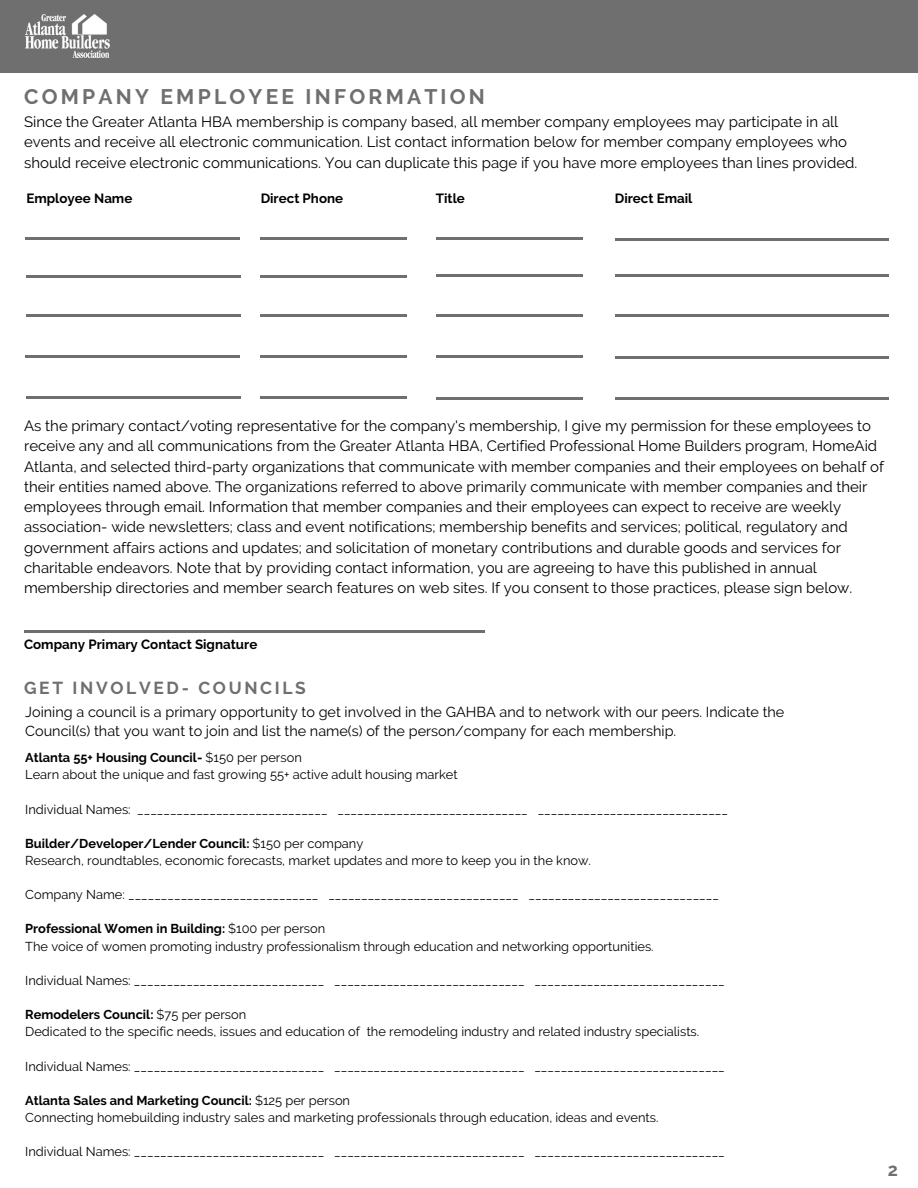
<style>
.page{position:relative;width:918px;height:1188px;background:#fff}
.page>*{position:absolute;margin:0;border:0;box-sizing:border-box;transform-origin:0 0}
.t1{font:700 21px "Raleway";letter-spacing:.155em;color:#6f6f6f}
.t2{font:700 18px "Raleway";color:#6f6f6f}
.t3{font:700 17.4px "Raleway";letter-spacing:.155em;color:#6f6f6f}
.t4{font:15px/20.2px "Raleway";color:#000}
.t5{font:14.4px/19.2px "Raleway";color:#000}
.t6{font:700 13.35px "Raleway";color:#000}
.t7{font:12.9px/17.1px "Raleway";color:#000}
.s1{font-weight:700}
</style>
<div class="page">
<div style="left:0;top:0;width:918px;height:73px;background:#6f6f6f"></div>
<img style="left:25px;top:15px;width:85px;height:43px">
<hr style="left:24px;top:630px;width:460px;height:3px;background:#6f6f6f">
<hr style="left:25px;top:238px;width:215px;height:2px;background:#6f6f6f">
<hr style="left:25px;top:356px;width:215px;height:2px;background:#6f6f6f">
<hr style="left:26px;top:275px;width:215px;height:2px;background:#6f6f6f">
<hr style="left:26px;top:315px;width:215px;height:2px;background:#6f6f6f">
<hr style="left:26px;top:397px;width:215px;height:2px;background:#6f6f6f">
<hr style="left:261px;top:238px;width:146px;height:2px;background:#6f6f6f">
<hr style="left:261px;top:275px;width:146px;height:2px;background:#6f6f6f">
<hr style="left:261px;top:315px;width:146px;height:2px;background:#6f6f6f">
<hr style="left:261px;top:356px;width:146px;height:2px;background:#6f6f6f">
<hr style="left:261px;top:397px;width:146px;height:2px;background:#6f6f6f">
<hr style="left:436px;top:238px;width:146px;height:2px;background:#6f6f6f">
<hr style="left:436px;top:275px;width:146px;height:2px;background:#6f6f6f">
<hr style="left:436px;top:315px;width:146px;height:2px;background:#6f6f6f">
<hr style="left:436px;top:356px;width:146px;height:2px;background:#6f6f6f">
<hr style="left:436px;top:397px;width:146px;height:2px;background:#6f6f6f">
<hr style="left:615px;top:238px;width:273px;height:2px;background:#6f6f6f">
<hr style="left:615px;top:275px;width:273px;height:2px;background:#6f6f6f">
<hr style="left:615px;top:314px;width:273px;height:3px;background:#6f6f6f">
<hr style="left:615px;top:356px;width:273px;height:3px;background:#6f6f6f">
<hr style="left:615px;top:397px;width:273px;height:2px;background:#6f6f6f">
<h1 class="t1" style="left:24px;top:84px;width:462px">COMPANY EMPLOYEE INFORMATION</h1>
<p class="t4" style="left:24px;top:112px;width:835px">Since the Greater Atlanta HBA membership is company based, all member company employees may participate in all events and receive all electronic communication. List contact information below for member company employees who should receive electronic communications. You can duplicate this page if you have more employees than lines provided.</p>
<p class="t6" style="left:26px;top:191px;width:107px">Employee Name</p>
<p class="t6" style="left:261px;top:191px;width:84px">Direct Phone</p>
<p class="t6" style="left:436px;top:191px;width:31px">Title</p>
<p class="t6" style="left:615px;top:191px;width:79px">Direct Email</p>
<p class="t4" style="left:24px;top:416px;width:862px">As the primary contact/voting representative for the company's membership, I give my permission for these employees to receive any and all communications from the Greater Atlanta HBA, Certified Professional Home Builders program, HomeAid Atlanta, and selected third-party organizations that communicate with member companies and their employees on behalf of their entities named above. The organizations referred to above primarily communicate with member companies and their employees through email. Information that member companies and their employees can expect to receive are weekly association- wide newsletters; class and event notifications; membership benefits and services; political, regulatory and government affairs actions and updates; and solicitation of monetary contributions and durable goods and services for charitable endeavors. Note that by providing contact information, you are agreeing to have this published in annual membership directories and member search features on web sites. If you consent to those practices, please sign below.</p>
<p class="t6" style="left:24px;top:637px;width:235px">Company Primary Contact Signature</p>
<p class="t3" style="left:24px;top:678px;width:283px">GET INVOLVED- COUNCILS</p>
<p class="t5" style="left:25px;top:702px;width:761px">Joining a council is a primary opportunity to get involved in the GAHBA and to network with our peers. Indicate the<br>Council(s) that you want to join and list the name(s) of the person/company for each membership.</p>
<p class="t7" style="left:25px;top:749px;width:434px"><span class="s1">Atlanta 55+ Housing Council-</span> $150 per person<br>Learn about the unique and fast growing 55+ active adult housing market</p>
<p class="t7" style="left:25px;top:800px;width:704px">Individual Names: _____________________________ _____________________________ _____________________________</p>
<p class="t7" style="left:25px;top:835px;width:567px"><span class="s1">Builder/Developer/Lender Council:</span> $150 per company<br>Research, roundtables, economic forecasts, market updates and more to keep you in the know.</p>
<p class="t7" style="left:25px;top:886px;width:695px">Company Name: _____________________________ _____________________________ _____________________________</p>
<p class="t7" style="left:25px;top:920px;width:630px"><span class="s1">Professional Women in Building:</span> $100 per person<br>The voice of women promoting industry professionalism through education and networking opportunities.</p>
<p class="t7" style="left:25px;top:972px;width:701px">Individual Names: _____________________________ _____________________________ _____________________________</p>
<p class="t7" style="left:25px;top:1006px;width:676px"><span class="s1">Remodelers Council:</span> $75 per person<br>Dedicated to the specific needs, issues and education of the remodeling industry and related industry specialists.</p>
<p class="t7" style="left:25px;top:1057px;width:701px">Individual Names: _____________________________ _____________________________ _____________________________</p>
<p class="t7" style="left:25px;top:1092px;width:635px"><span class="s1">Atlanta Sales and Marketing Council:</span> $125 per person<br>Connecting homebuilding industry sales and marketing professionals through education, ideas and events.</p>
<p class="t7" style="left:25px;top:1143px;width:701px">Individual Names: _____________________________ _____________________________ _____________________________</p>
<p class="t2" style="left:888px;top:1159px;width:12px">2</p>
</div>
